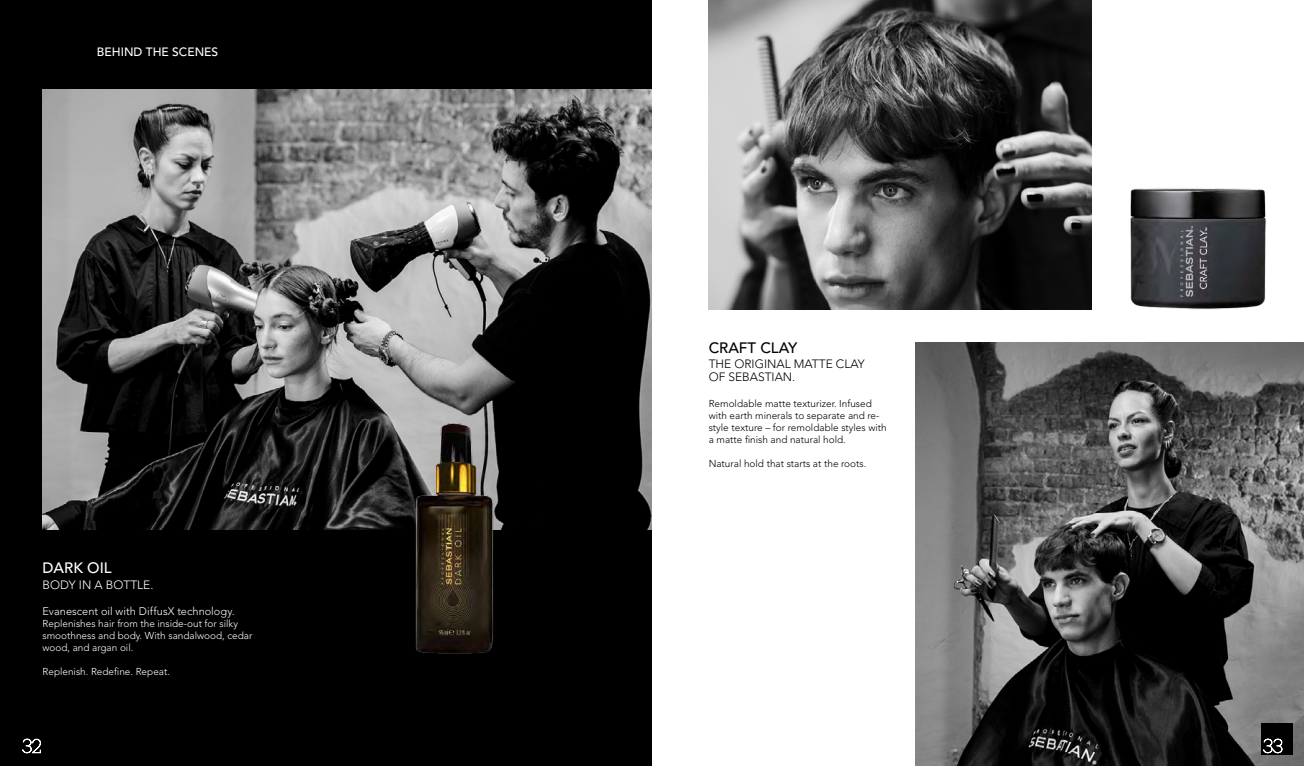
<style>
.page{position:relative;width:1304px;height:766px;background:#fff}
.page>*{position:absolute;margin:0;border:0;box-sizing:border-box;transform-origin:0 0}
.t1{font:500 15px "Avenir LT";color:#000}
.t2{font:500 15px "Avenir LT";color:#fff}
.t3{font:300 12px/13px "Avenir LT";color:#000}
.t4{font:500 12px "Avenir LT";color:#fff}
.t5{font:300 12px "Avenir LT";color:#fff}
.t6{font:300 11px "Avenir LT";letter-spacing:.005em;color:#fff}
.t7{font:300 10px/12px "Avenir LT";color:#000}
.t8{font:300 10px/12px "Avenir LT";color:#fff}
</style>
<div class="page">
<div style="left:0;top:0;width:652px;height:765px;background:#000"></div>
<img style="left:43px;top:89px;width:609px;height:440px">
<img style="left:383px;top:406px;width:168px;height:248px">
<img style="left:1080px;top:166px;width:186px;height:144px">
<img style="left:709px;top:0;width:382px;height:309px">
<img style="left:916px;top:342px;width:388px;height:423px">
<svg style="left:22px;top:738px;width:19px;height:15px"></svg>
<div style="left:1261px;top:723px;width:32px;height:31px;background:#000"></div>
<svg style="left:1263px;top:738px;width:19px;height:15px"></svg>
<p class="t4" style="left:97px;top:45px;width:123px">BEHIND THE SCENES</p>
<h1 class="t2" style="left:43px;top:559px;width:71px">DARK OIL</h1>
<p class="t5" style="left:43px;top:577px;width:112px">BODY IN A BOTTLE.</p>
<p class="t6" style="left:43px;top:604px;width:194px">Evanescent oil with DiffusX technology.</p>
<p class="t8" style="left:43px;top:617px;width:211px">Replenishes hair from the inside-out for silky smoothness and body. With sandalwood, cedar wood, and argan oil.</p>
<p class="t8" style="left:43px;top:665px;width:129px">Replenish. Redefine. Repeat.</p>
<h1 class="t1" style="left:709px;top:339px;width:90px">CRAFT CLAY</h1>
<p class="t3" style="left:709px;top:357px;width:157px">THE ORIGINAL MATTE CLAY<br>OF SEBASTIAN.</p>
<p class="t7" style="left:709px;top:398px;width:180px">Remoldable matte texturizer. Infused with earth minerals to separate and re&shy;style texture – for remoldable styles with a matte finish and natural hold.</p>
<p class="t7" style="left:709px;top:458px;width:159px">Natural hold that starts at the roots.</p>
</div>
